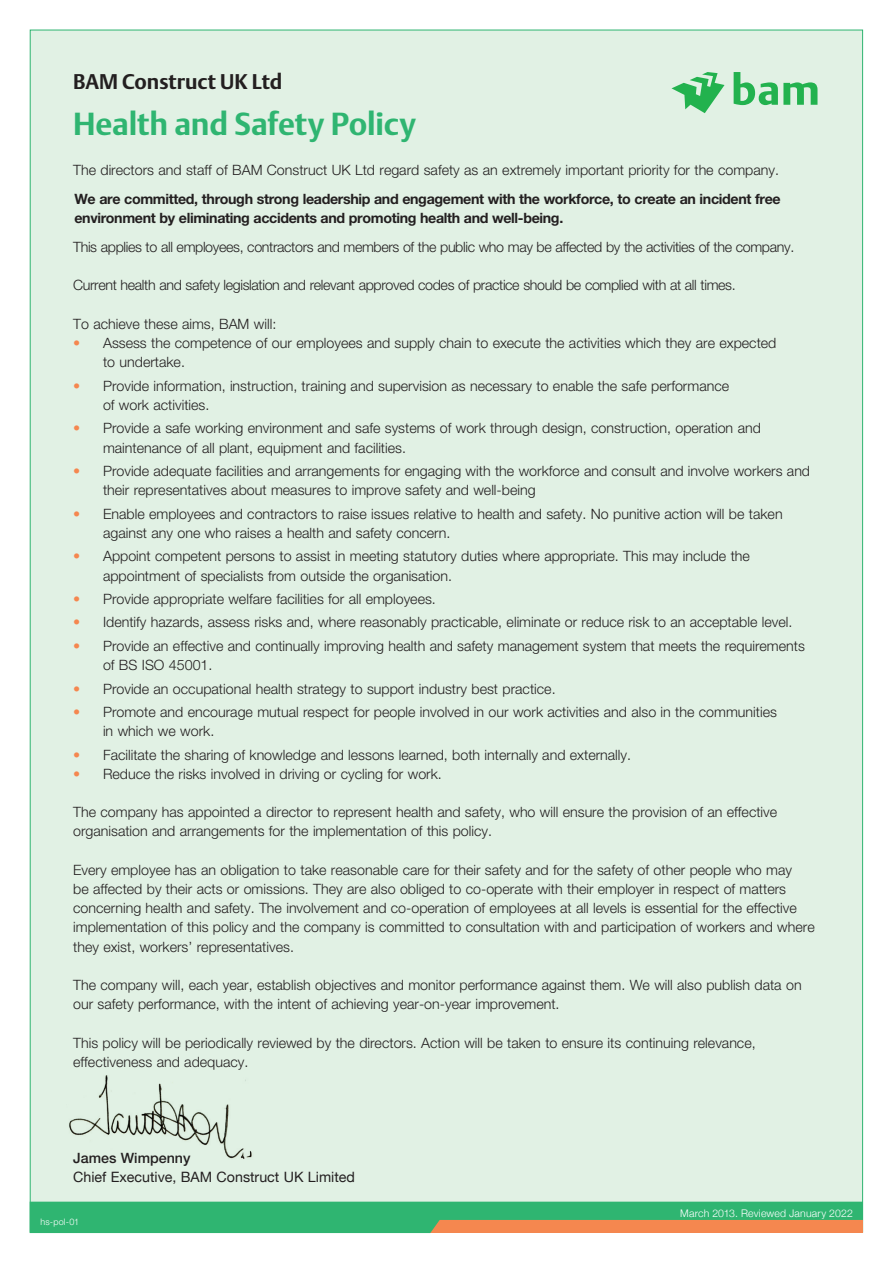
<style>
.page{position:relative;width:893px;height:1263px;background:#fff}
.page>*{position:absolute;margin:0;border:0;box-sizing:border-box;transform-origin:0 0}
._03__Body_text_Black{font:700 31.65px "DTL Argo T";letter-spacing:-.005em;color:#2fb571}
._01__Main_header_Gre{font:700 21px "DTL Argo T";letter-spacing:-.005em;color:#231f20}
.Bold_Body_Text{font:300 14.25px/19.2px "Helvetica Neue LT Std";color:#231f20}
.Bold_Body_Text-2{font:300 14.25px "Helvetica Neue LT Std";letter-spacing:-.025em;color:#231f20}
.t1{font:700 14.25px/19.5px "Helvetica Neue LT Std";letter-spacing:-.025em;color:#231f20}
.body_text{font:14.25px "Helvetica Neue";color:#231f20}
.body_text-2{font:500 14.25px "Helvetica Neue LT Std";color:#231f20}
._08__Body_text_itali{font:300 10.5px "Helvetica Neue";letter-spacing:.02em;color:#fff}
._09__Job_code_number{font:300 9px "Helvetica Neue LT Std";letter-spacing:.02em;color:#fff}
.s1{color:#f5874f}
</style>
<div class="page">
<div style="left:30px;top:30px;width:833px;height:1202px;background:#e1f1e4"></div>
<svg style="left:671px;top:72px;width:146px;height:41px"></svg>
<svg style="left:30px;top:1202px;width:833px;height:31px;background:#59ab69"></svg>
<img style="left:69px;top:1075px;width:183px;height:84px">
<p class="_01__Main_header_Gre" style="left:73px;top:69px;width:211px">BAM Construct UK Ltd</p>
<p class="_03__Body_text_Black" style="left:73px;top:105px;width:344px">Health and Safety Policy</p>
<p class="Bold_Body_Text" style="left:73px;top:160px;width:707px">The directors and staff of BAM Construct UK Ltd regard safety as an extremely important priority for the company.</p>
<p class="t1" style="left:74px;top:188px;width:708px">We are committed, through strong leadership and engagement with the workforce, to create an incident free environment by eliminating accidents and promoting health and well-being.</p>
<p class="Bold_Body_Text-2" style="left:73px;top:238px;width:723px">This applies to all employees, contractors and members of the public who may be affected by the activities of the company.</p>
<p class="Bold_Body_Text-2" style="left:73px;top:277px;width:664px">Current health and safety legislation and relevant approved codes of practice should be complied with at all times.</p>
<p class="Bold_Body_Text" style="left:73px;top:314px;width:205px">To achieve these aims, BAM will:</p>
<p class="Bold_Body_Text" style="left:103px;top:333px;width:675px;text-indent:-30px"><span class="s1">•</span> Assess the competence of our employees and supply chain to execute the activities which they are expected to undertake.</p>
<p class="Bold_Body_Text" style="left:103px;top:376px;width:628px;text-indent:-30px"><span class="s1">•</span> Provide information, instruction, training and supervision as necessary to enable the safe performance of work activities.</p>
<p class="Bold_Body_Text" style="left:103px;top:418px;width:659px;text-indent:-30px"><span class="s1">•</span> Provide a safe working environment and safe systems of work through design, construction, operation and maintenance of all plant, equipment and facilities.</p>
<p class="Bold_Body_Text" style="left:103px;top:461px;width:709px;text-indent:-30px"><span class="s1">•</span> Provide adequate facilities and arrangements for engaging with the workforce and consult and involve workers and their representatives about measures to improve safety and well-being</p>
<p class="Bold_Body_Text" style="left:103px;top:504px;width:681px;text-indent:-30px"><span class="s1">•</span> Enable employees and contractors to raise issues relative to health and safety. No punitive action will be taken against any one who raises a health and safety concern.</p>
<p class="Bold_Body_Text" style="left:103px;top:546px;width:648px;text-indent:-30px"><span class="s1">•</span> Appoint competent persons to assist in meeting statutory duties where appropriate. This may include the appointment of specialists from outside the organisation.</p>
<p class="Bold_Body_Text" style="left:73px;top:589px;width:364px"><span class="s1">•</span> Provide appropriate welfare facilities for all employees.</p>
<p class="Bold_Body_Text" style="left:73px;top:612px;width:721px"><span class="s1">•</span> Identify hazards, assess risks and, where reasonably practicable, eliminate or reduce risk to an acceptable level.</p>
<p class="Bold_Body_Text" style="left:103px;top:636px;width:703px;text-indent:-30px"><span class="s1">•</span> Provide an effective and continually improving health and safety management system that meets the requirements of BS ISO 45001.</p>
<p class="Bold_Body_Text" style="left:73px;top:678px;width:484px"><span class="s1">•</span> Provide an occupational health strategy to support industry best practice.</p>
<p class="Bold_Body_Text" style="left:103px;top:702px;width:675px;text-indent:-30px"><span class="s1">•</span> Promote and encourage mutual respect for people involved in our work activities and also in the communities in which we work.</p>
<p class="Bold_Body_Text" style="left:73px;top:745px;width:559px"><span class="s1">•</span> Facilitate the sharing of knowledge and lessons learned, both internally and externally.</p>
<p class="Bold_Body_Text" style="left:73px;top:764px;width:370px"><span class="s1">•</span> Reduce the risks involved in driving or cycling for work.</p>
<p class="Bold_Body_Text" style="left:73px;top:802px;width:706px">The company has appointed a director to represent health and safety, who will ensure the provision of an effective organisation and arrangements for the implementation of this policy.</p>
<p class="Bold_Body_Text" style="left:73px;top:860px;width:743px">Every employee has an obligation to take reasonable care for their safety and for the safety of other people who may<br>be affected by their acts or omissions. They are also obliged to co-operate with their employer in respect of matters concerning health and safety. The involvement and co-operation of employees at all levels is essential for the effective implementation of this policy and the company is committed to consultation with and participation of workers and where they exist, workers’ representatives.</p>
<p class="Bold_Body_Text" style="left:73px;top:975px;width:730px">The company will, each year, establish objectives and monitor performance against them. We will also publish data on our safety performance, with the intent of achieving year-on-year improvement.</p>
<p class="Bold_Body_Text" style="left:73px;top:1033px;width:684px">This policy will be periodically reviewed by the directors. Action will be taken to ensure its continuing relevance, effectiveness and adequacy.</p>
<p class="body_text-2" style="left:73px;top:1149px;width:119px">James Wimpenny</p>
<p class="body_text" style="left:73px;top:1167px;width:283px">Chief Executive, BAM Construct UK Limited</p>
<p class="_09__Job_code_number" style="left:40px;top:1216px;width:40px">hs-pol-01</p>
<p class="_08__Body_text_itali" style="left:680px;top:1204px;width:174px">March 2013. Reviewed January 2022</p>
</div>
